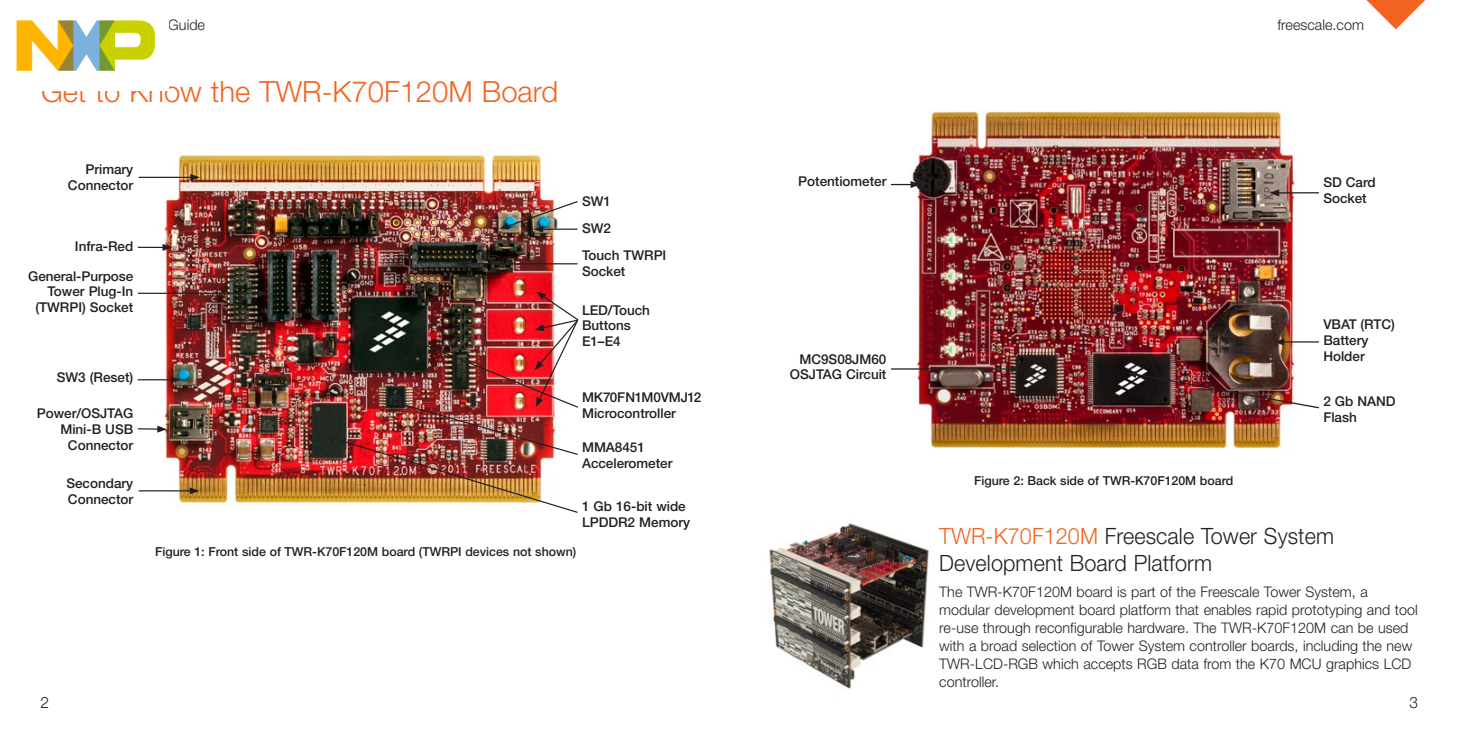
<style>
.page{position:relative;width:1458px;height:729px;background:#fff}
.page>*{position:absolute;margin:0;border:0;box-sizing:border-box;transform-origin:0 0}
._03_Body_Sub_01{font:300 29.25px "Helvetica Neue LT Pro";color:#f36421}
._04_Body_Sub_02{font:300 22.5px/27px "Helvetica Neue LT Pro";letter-spacing:.005em;color:#231f20;scale:.96 1}
._02_Subhead{font:300 15.75px "Helvetica Neue LT Pro";color:#231f20}
._11_Caption-body-sm{font:300 14.62px/18px "Helvetica Neue LT Pro";letter-spacing:.005em;color:#231f20}
._13_Board_Callouts{font:500 13.5px/15.8px "Helvetica Neue LT Pro";color:#231f20}
._10_FigureText{font:500 12.38px "Helvetica Neue LT Pro";color:#231f20}
.s1{color:#f36421}
</style>
<div class="page">
<svg style="left:1366px;top:0;width:59px;height:29px"></svg>
<img style="left:912px;top:111px;width:384px;height:338px">
<img style="left:769px;top:523px;width:160px;height:166px">
<img style="left:139px;top:153px;width:427px;height:352px">
<hr style="left:465px;top:263px;width:113px;height:1px;background:#231f20">
<svg style="left:458px;top:260px;width:10px;height:7px"></svg>
<img style="left:325px;top:292px;width:254px;height:221px">
<hr style="left:139px;top:177px;width:54px;height:1px;background:#231f20">
<svg style="left:190px;top:174px;width:10px;height:7px"></svg>
<svg style="left:138px;top:244px;width:34px;height:7px"></svg>
<hr style="left:138px;top:293px;width:122px;height:1px;background:#231f20">
<svg style="left:258px;top:290px;width:9px;height:7px"></svg>
<hr style="left:138px;top:379px;width:35px;height:1px;background:#231f20">
<svg style="left:171px;top:376px;width:10px;height:7px"></svg>
<hr style="left:138px;top:428px;width:22px;height:2px;background:#231f20">
<svg style="left:157px;top:426px;width:10px;height:7px"></svg>
<hr style="left:139px;top:490px;width:53px;height:1px;background:#231f20">
<svg style="left:190px;top:487px;width:9px;height:7px"></svg>
<img style="left:499px;top:200px;width:79px;height:33px">
<svg style="left:891px;top:181px;width:29px;height:7px"></svg>
<hr style="left:891px;top:368px;width:122px;height:2px;background:#231f20">
<svg style="left:1011px;top:365px;width:9px;height:7px"></svg>
<hr style="left:1277px;top:192px;width:42px;height:2px;background:#231f20">
<svg style="left:1270px;top:189px;width:9px;height:7px"></svg>
<img style="left:1127px;top:371px;width:192px;height:38px">
<hr style="left:1282px;top:341px;width:37px;height:2px;background:#231f20">
<svg style="left:1274px;top:338px;width:10px;height:7px"></svg>
<img style="left:16px;top:20px;width:139px;height:51px">
<p class="_03_Body_Sub_01" style="left:41px;top:74px;width:519px">Get to Know the TWR-K70F120M Board</p>
<p class="_13_Board_Callouts" style="left:68px;top:162px;width:67px;text-align:right">Primary<br>Connector</p>
<p class="_13_Board_Callouts" style="left:75px;top:238px;width:60px">Infra-Red</p>
<p class="_13_Board_Callouts" style="left:28px;top:268px;width:107px;text-align:right">General-Purpose<br>Tower Plug-In (TWRPI) Socket</p>
<p class="_13_Board_Callouts" style="left:57px;top:369px;width:78px">SW3 (Reset)</p>
<p class="_13_Board_Callouts" style="left:37px;top:405px;width:98px;text-align:right">Power/OSJTAG<br>Mini-B USB<br>Connector</p>
<p class="_13_Board_Callouts" style="left:66px;top:475px;width:68px">Secondary<br>Connector</p>
<p class="_13_Board_Callouts" style="left:582px;top:193px;width:30px">SW1</p>
<p class="_13_Board_Callouts" style="left:582px;top:220px;width:30px">SW2</p>
<p class="_13_Board_Callouts" style="left:582px;top:248px;width:86px">Touch TWRPI<br>Socket</p>
<p class="_13_Board_Callouts" style="left:582px;top:302px;width:70px">LED/Touch<br>Buttons<br>E1–E4</p>
<p class="_13_Board_Callouts" style="left:582px;top:390px;width:121px">MK70FN1M0VMJ12<br>Microcontroller</p>
<p class="_13_Board_Callouts" style="left:582px;top:439px;width:92px">MMA8451<br>Accelerometer</p>
<p class="_13_Board_Callouts" style="left:582px;top:498px;width:110px">1 Gb 16-bit wide<br>LPDDR2 Memory</p>
<p class="_10_FigureText" style="left:155px;top:544px;width:423px">Figure 1: Front side of TWR-K70F120M board (TWRPI devices not shown)</p>
<p class="_11_Caption-body-sm" style="left:1277px;top:15px;width:88px">freescale.com</p>
<p class="_13_Board_Callouts" style="left:798px;top:173px;width:90px">Potentiometer</p>
<p class="_13_Board_Callouts" style="left:790px;top:351px;width:98px;text-align:right">MC9S08JM60<br>OSJTAG Circuit</p>
<p class="_13_Board_Callouts" style="left:1323px;top:174px;width:54px">SD Card<br>Socket</p>
<p class="_10_FigureText" style="left:974px;top:473px;width:261px">Figure 2: Back side of TWR-K70F120M board</p>
<p class="_13_Board_Callouts" style="left:1323px;top:316px;width:73px">VBAT (RTC)<br>Battery<br>Holder</p>
<p class="_13_Board_Callouts" style="left:1323px;top:393px;width:74px">2 Gb NAND<br>Flash</p>
<p class="_04_Body_Sub_02" style="left:939px;top:522px;width:413px"><span class="s1">TWR-K70F120M</span> Freescale Tower System<br>Development Board Platform</p>
<p class="_11_Caption-body-sm" style="left:939px;top:583px;width:480px">The TWR-K70F120M board is part of the Freescale Tower System, a modular development board platform that enables rapid prototyping and tool re-use through reconfigurable hardware. The TWR-K70F120M can be used with a broad selection of Tower System controller boards, including the new TWR-LCD-RGB which accepts RGB data from the K70 MCU graphics LCD controller.</p>
<p class="_02_Subhead" style="left:40px;top:693px;width:10px">2</p>
<p class="_02_Subhead" style="left:1409px;top:693px;width:10px">3</p>
</div>
